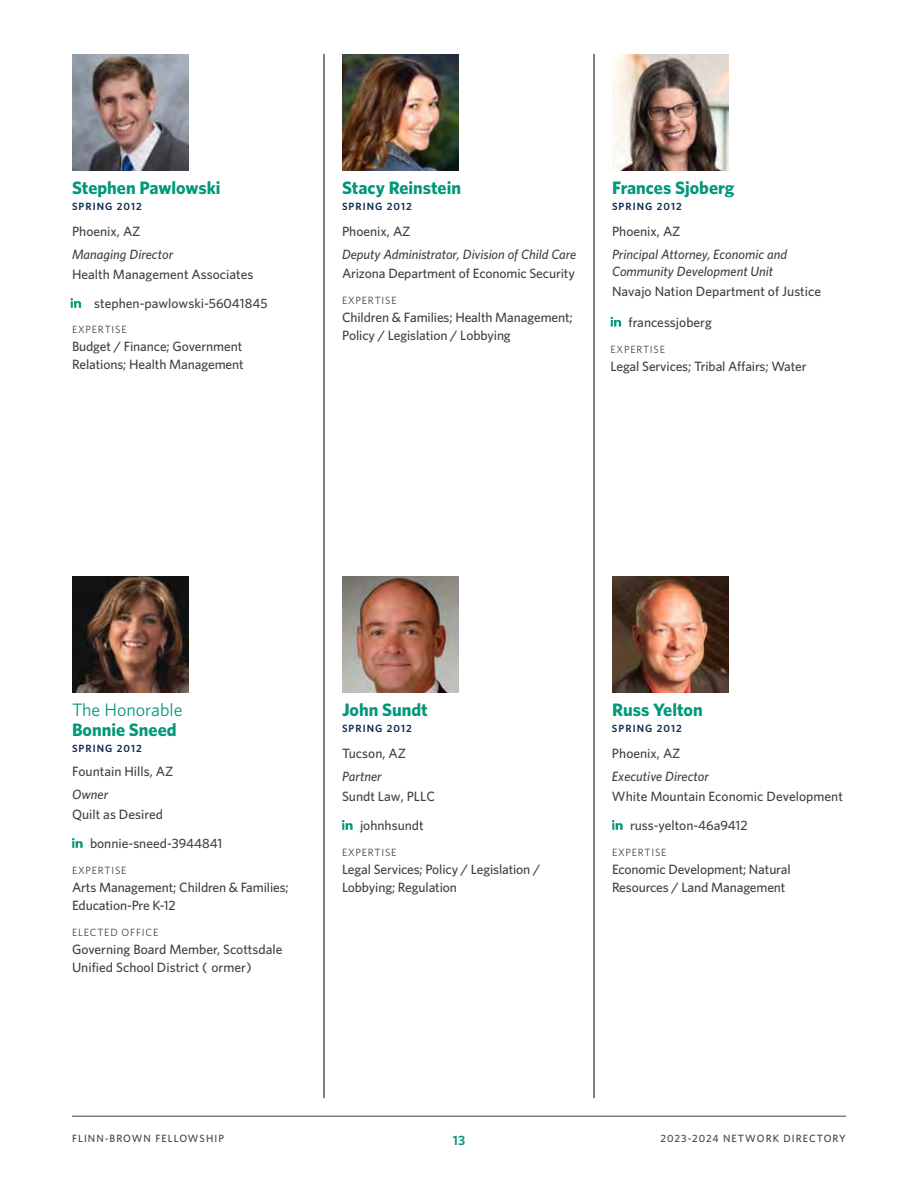
<style>
.page{position:relative;width:918px;height:1188px;background:#fff}
.page>*{position:absolute;margin:0;border:0;box-sizing:border-box;transform-origin:0 0}
.t1{font:700 18px "Whitney";color:#009879}
.t2{font:18px "Whitney";color:#009879}
.t3{font:500 13.5px/18px "Whitney";letter-spacing:-.01em;color:#414042}
.t4{font:italic 500 13.5px/17.2px "Whitney";color:#414042}
.t5{font:600 13.5px "Whitney";color:#009879}
.t6{font:10.5px "Whitney";letter-spacing:.075em;color:#414042}
.t7{font:600 10.5px "Whitney";letter-spacing:.1em;color:#0f2d52}
.t8{font:500 10.5px "Whitney";letter-spacing:.1em;color:#414042}
</style>
<div class="page">
<hr style="left:324px;top:54px;width:1px;height:1044px;background:#000">
<hr style="left:594px;top:54px;width:1px;height:1044px;background:#000">
<hr style="left:72px;top:1116px;width:774px;height:1px;background:#414042">
<svg style="left:612px;top:820px;width:11px;height:10px"></svg>
<svg style="left:342px;top:820px;width:11px;height:10px"></svg>
<svg style="left:72px;top:838px;width:11px;height:10px"></svg>
<svg style="left:610px;top:317px;width:11px;height:10px"></svg>
<svg style="left:70px;top:298px;width:11px;height:10px"></svg>
<img style="left:72px;top:54px;width:117px;height:117px">
<img style="left:342px;top:54px;width:117px;height:117px">
<img style="left:612px;top:54px;width:117px;height:117px">
<img style="left:72px;top:576px;width:117px;height:117px">
<img style="left:342px;top:576px;width:117px;height:117px">
<img style="left:612px;top:576px;width:117px;height:117px">
<h1 class="t1" style="left:72px;top:177px;width:150px">Stephen Pawlowski</h1>
<p class="t7" style="left:72px;top:200px;width:71px">SPRING 2012</p>
<p class="t3" style="left:72px;top:222px;width:70px">Phoenix, AZ</p>
<p class="t4" style="left:72px;top:246px;width:103px">Managing Director</p>
<p class="t3" style="left:94px;top:259px;width:175px;line-height:29px;text-indent:-22px">Health Management Associates stephen-pawlowski-56041845</p>
<p class="t6" style="left:72px;top:323px;width:56px">EXPERTISE</p>
<p class="t3" style="left:72px;top:337px;width:173px">Budget / Finance; Government<br>Relations; Health Management</p>
<h1 class="t1" style="left:342px;top:177px;width:121px">Stacy Reinstein</h1>
<p class="t7" style="left:342px;top:200px;width:71px">SPRING 2012</p>
<p class="t3" style="left:342px;top:222px;width:70px">Phoenix, AZ</p>
<p class="t4" style="left:342px;top:245px;width:236px">Deputy Administrator, Division of Child Care</p>
<p class="t3" style="left:342px;top:264px;width:234px">Arizona Department of Economic Security</p>
<p class="t6" style="left:342px;top:294px;width:56px">EXPERTISE</p>
<p class="t3" style="left:342px;top:308px;width:232px">Children &amp; Families; Health Management;<br>Policy / Legislation / Lobbying</p>
<h1 class="t1" style="left:612px;top:177px;width:124px">Frances Sjoberg</h1>
<p class="t7" style="left:612px;top:200px;width:71px">SPRING 2012</p>
<p class="t3" style="left:612px;top:222px;width:70px">Phoenix, AZ</p>
<p class="t4" style="left:612px;top:246px;width:177px">Principal Attorney, Economic and<br>Community Development Unit</p>
<p class="t3" style="left:612px;top:282px;width:211px">Navajo Nation Department of Justice</p>
<p class="t3" style="left:629px;top:312px;width:85px">francessjoberg</p>
<p class="t6" style="left:610px;top:343px;width:56px">EXPERTISE</p>
<p class="t3" style="left:610px;top:357px;width:198px">Legal Services; Tribal Affairs; Water</p>
<h1 class="t2" style="left:72px;top:699px;width:112px">The Honorable</h1>
<h1 class="t1" style="left:72px;top:719px;width:106px">Bonnie Sneed</h1>
<p class="t7" style="left:72px;top:741px;width:71px">SPRING 2012</p>
<p class="t3" style="left:72px;top:762px;width:103px">Fountain Hills, AZ</p>
<p class="t4" style="left:72px;top:786px;width:38px">Owner</p>
<p class="t3" style="left:72px;top:804px;width:93px">Quilt as Desired</p>
<p class="t3" style="left:90px;top:834px;width:134px">bonnie-sneed-3944841</p>
<p class="t6" style="left:72px;top:864px;width:56px">EXPERTISE</p>
<p class="t3" style="left:72px;top:878px;width:218px">Arts Management; Children &amp; Families;<br>Education-Pre K-12</p>
<p class="t6" style="left:72px;top:926px;width:88px">ELECTED OFFICE</p>
<p class="t3" style="left:72px;top:940px;width:212px">Governing Board Member, Scottsdale<br>Unified School District ( ormer)</p>
<h1 class="t1" style="left:342px;top:699px;width:87px">John Sundt</h1>
<p class="t7" style="left:342px;top:722px;width:71px">SPRING 2012</p>
<p class="t3" style="left:342px;top:744px;width:66px">Tucson, AZ</p>
<p class="t4" style="left:342px;top:768px;width:41px">Partner</p>
<p class="t3" style="left:342px;top:781px;width:95px;line-height:29.2px;text-align:center">Sundt Law, PLLC johnhsundt</p>
<p class="t6" style="left:342px;top:846px;width:56px">EXPERTISE</p>
<p class="t3" style="left:342px;top:860px;width:200px">Legal Services; Policy / Legislation /<br>Lobbying; Regulation</p>
<h1 class="t1" style="left:612px;top:699px;width:92px">Russ Yelton</h1>
<p class="t7" style="left:612px;top:722px;width:71px">SPRING 2012</p>
<p class="t3" style="left:612px;top:744px;width:70px">Phoenix, AZ</p>
<p class="t4" style="left:612px;top:768px;width:98px">Executive Director</p>
<p class="t3" style="left:612px;top:786px;width:232px">White Mountain Economic Development</p>
<p class="t3" style="left:630px;top:816px;width:119px">russ-yelton-46a9412</p>
<p class="t6" style="left:612px;top:846px;width:56px">EXPERTISE</p>
<p class="t3" style="left:612px;top:860px;width:180px">Economic Development; Natural<br>Resources / Land Management</p>
<p class="t8" style="left:72px;top:1132px;width:153px">FLINN-BROWN FELLOWSHIP</p>
<p class="t5" style="left:453px;top:1132px;width:14px">13</p>
<p class="t8" style="left:661px;top:1132px;width:187px">2023-2024 NETWORK DIRECTORY</p>
</div>
